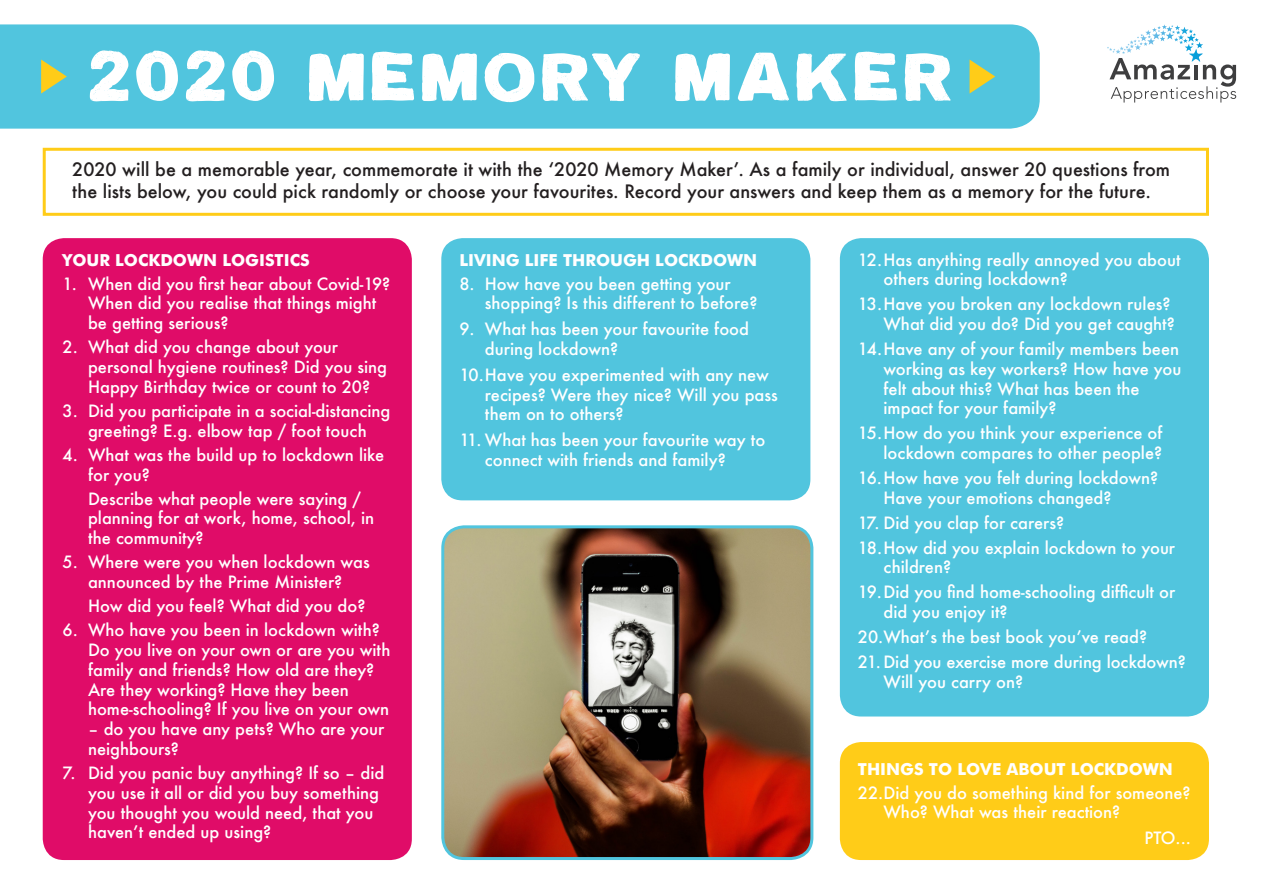
<style>
.page{position:relative;width:1263px;height:893px;background:#fff}
.page>*{position:absolute;margin:0;border:0;box-sizing:border-box;transform-origin:0 0}
.t1{font:54px "Acrylic Hand Thick";color:#fff}
.t2{font:500 18px/21.6px "Futura";color:#231f20}
.t3{font:500 16.5px/19.8px "Futura";color:#fff}
.t4{font:700 16.5px "Futura";color:#fff}
</style>
<div class="page">
<div style="left:0;top:24px;width:1040px;height:105px;background:#51c5de"></div>
<div style="left:43px;top:238px;width:369px;height:622px;background:#e00c68;border-radius:21px"></div>
<div style="left:840px;top:238px;width:369px;height:478px;background:#51c5de;border-radius:21px"></div>
<div style="left:840px;top:742px;width:369px;height:118px;background:#ffcc18;border-radius:21px"></div>
<div style="left:441px;top:238px;width:369px;height:262px;background:#51c5de;border-radius:21px"></div>
<svg style="left:1109px;top:58px;width:127px;height:45px"></svg>
<svg style="left:1152px;top:24px;width:41px;height:10px"></svg>
<div style="left:43px;top:148px;width:1166px;height:68px;border:3px solid #ffcc18"></div>
<svg style="left:41px;top:60px;width:26px;height:34px"></svg>
<svg style="left:969px;top:60px;width:26px;height:34px"></svg>
<img style="left:445px;top:528px;width:367px;height:329px">
<div style="left:441px;top:525px;width:372px;height:335px;border:3px solid #51c5de;border-radius:21px"></div>
<p class="t1" style="left:86px;top:35px;width:870px">2020 MEMORY MAKER</p>
<p class="t2" style="left:72px;top:159px;width:1099px">2020 will be a memorable year, commemorate it with the ‘2020 Memory Maker’. As a family or individual, answer 20 questions from the lists below, you could pick randomly or choose your favourites. Record your answers and keep them as a memory for the future.</p>
<p class="t4" style="left:63px;top:248px;width:249px">YOUR LOCKDOWN LOGISTICS</p>
<p class="t3" style="left:88px;top:273px;width:304px;text-indent:-26px">1. When did you first hear about Covid-19?<br>When did you realise that things might be getting serious?</p>
<p class="t3" style="left:88px;top:337px;width:301px;text-indent:-26px">2. What did you change about your personal hygiene routines? Did you sing<br>Happy Birthday twice or count to 20?</p>
<p class="t3" style="left:63px;top:401px;width:329px;text-align:center">3. Did you participate in a social-distancing greeting? E.g. elbow tap / foot touch</p>
<p class="t3" style="left:88px;top:445px;width:298px;text-indent:-26px">4. What was the build up to lockdown like for you?</p>
<p class="t3" style="left:88px;top:488px;width:288px">Describe what people were saying / planning for at work, home, school, in the community?</p>
<p class="t3" style="left:63px;top:552px;width:309px;text-align:center">5. Where were you when lockdown was announced by the Prime Minister?</p>
<p class="t3" style="left:88px;top:596px;width:279px">How did you feel? What did you do?</p>
<p class="t3" style="left:88px;top:620px;width:304px;text-indent:-26px">6. Who have you been in lockdown with?<br>Do you live on your own or are you with family and friends? How old are they?<br>Are they working? Have they been home-schooling? If you live on your own</p>
<p class="t3" style="left:88px;top:719px;width:298px">– do you have any pets? Who are your neighbours?</p>
<p class="t3" style="left:88px;top:763px;width:298px;text-indent:-26px">7. Did you panic buy anything? If so – did you use it all or did you buy something you thought you would need, that you haven’t ended up using?</p>
<p class="t4" style="left:459px;top:248px;width:299px">LIVING LIFE THROUGH LOCKDOWN</p>
<p class="t3" style="left:485px;top:273px;width:274px;text-indent:-26px">8. How have you been getting your shopping? Is this different to before?</p>
<p class="t3" style="left:485px;top:319px;width:266px;text-indent:-26px">9. What has been your favourite food during lockdown?</p>
<p class="t3" style="left:485px;top:364px;width:295px;text-indent:-26px">10. Have you experimented with any new recipes? Were they nice? Will you pass them on to others?</p>
<p class="t3" style="left:485px;top:430px;width:282px;text-indent:-26px">11. What has been your favourite way to connect with friends and family?</p>
<p class="t3" style="left:883px;top:249px;width:299px;text-indent:-26px">12. Has anything really annoyed you about others during lockdown?</p>
<p class="t3" style="left:858px;top:294px;width:318px;text-align:right">13. Have you broken any lockdown rules?<br>What did you do? Did you get caught?</p>
<p class="t3" style="left:883px;top:339px;width:300px;text-indent:-26px">14. Have any of your family members been working as key workers? How have you felt about this? What has been the impact for your family?</p>
<p class="t3" style="left:858px;top:423px;width:306px;text-align:right">15. How do you think your experience of lockdown compares to other people?</p>
<p class="t3" style="left:883px;top:468px;width:276px;text-indent:-26px">16. How have you felt during lockdown?<br>Have your emotions changed?</p>
<p class="t3" style="left:858px;top:512px;width:208px">17. Did you clap for carers?</p>
<p class="t3" style="left:883px;top:537px;width:293px;text-indent:-26px">18. How did you explain lockdown to your children?</p>
<p class="t3" style="left:883px;top:582px;width:293px;text-indent:-26px">19. Did you find home-schooling difficult or did you enjoy it?</p>
<p class="t3" style="left:858px;top:627px;width:291px">20.What’s the best book you’ve read?</p>
<p class="t3" style="left:883px;top:652px;width:304px;text-indent:-26px">21. Did you exercise more during lockdown?<br>Will you carry on?</p>
<p class="t4" style="left:858px;top:756px;width:317px">THINGS TO LOVE ABOUT LOCKDOWN</p>
<p class="t3" style="left:883px;top:782px;width:309px;text-indent:-26px">22.Did you do something kind for someone?<br>Who? What was their reaction?</p>
<p class="t3" style="left:1144px;top:828px;width:48px">PTO...</p>
</div>
